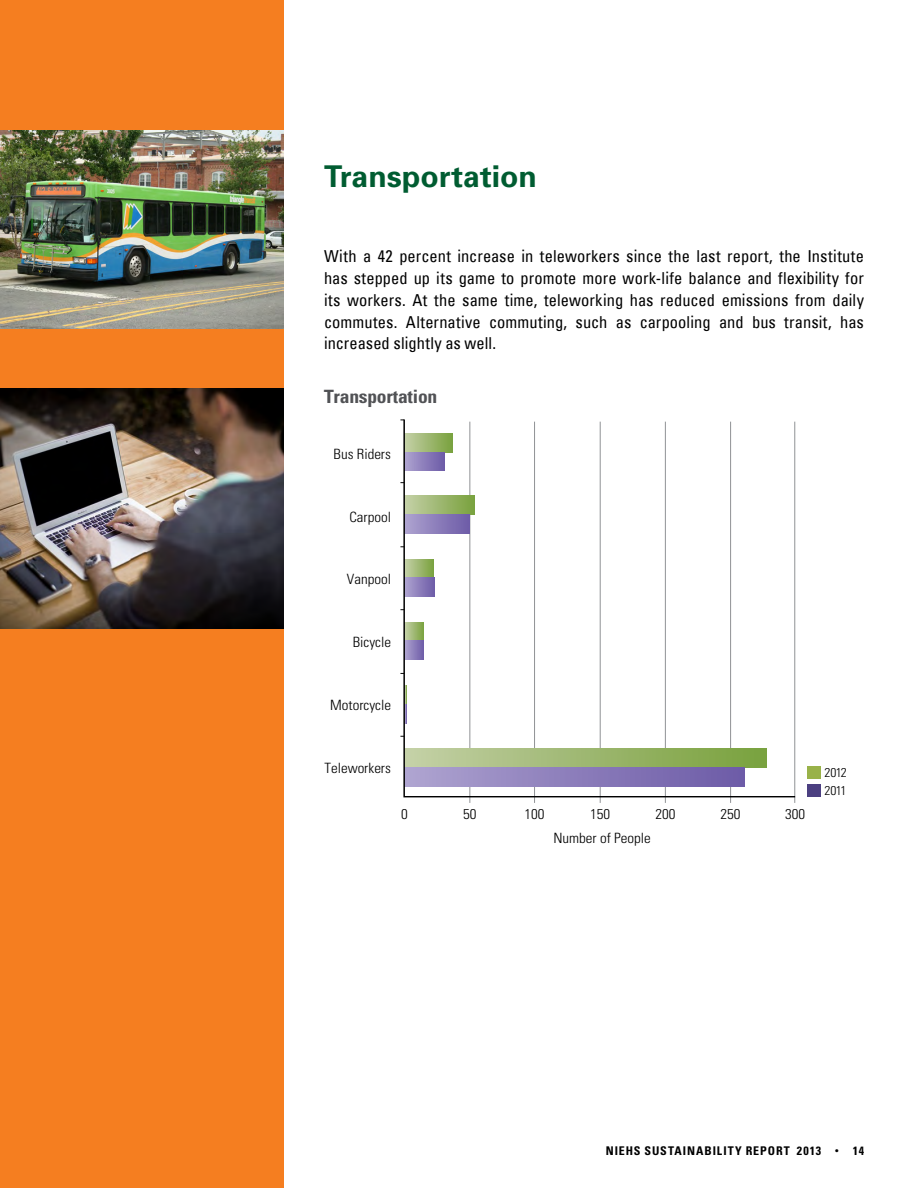
<style>
.page{position:relative;width:918px;height:1188px;background:#fff}
.page>*{position:absolute;margin:0;border:0;box-sizing:border-box;transform-origin:0 0}
.t1{font:700 30px "Univers";color:#005c31}
.t2{font:700 condensed 18.45px "Univers";letter-spacing:-.01em;color:#515255;scale:1.06 1}
.body_text_first{font:condensed 16.5px/21.8px "Univers";letter-spacing:.005em;color:#000;text-align:justify}
.t3{font:300 condensed 14.1px "Univers";color:#000;scale:1.06 1}
.t4{font:300 condensed 12.75px/18.5px "Univers";letter-spacing:-.04em;color:#010101;scale:1.06 1}
.t5{font:700 condensed 12px "Univers LT Std";letter-spacing:.075em;color:#000}
.s1{font-family:"Tw Cen";font-weight:400}
</style>
<div class="page">
<div style="left:0;top:0;width:284px;height:1188px;background:#f57e20"></div>
<hr style="left:534px;top:422px;width:1px;height:381px;background:#939598">
<hr style="left:469px;top:422px;width:1px;height:381px;background:#939598">
<hr style="left:600px;top:422px;width:1px;height:381px;background:#939598">
<hr style="left:665px;top:422px;width:1px;height:381px;background:#939598">
<hr style="left:730px;top:422px;width:1px;height:381px;background:#939598">
<hr style="left:794px;top:422px;width:1px;height:381px;background:#939598">
<svg style="left:403px;top:419px;width:393px;height:379px"></svg>
<div style="left:807px;top:767px;width:14px;height:12px;background:#99b249"></div>
<div style="left:807px;top:784px;width:14px;height:13px;background:#4c4081"></div>
<img style="left:0;top:388px;width:284px;height:240px">
<img style="left:0;top:131px;width:284px;height:198px">
<h1 class="t1" style="left:324px;top:157px;width:214px">Transportation</h1>
<p class="body_text_first" style="left:324px;top:245px;width:542px">With a 42 percent increase in teleworkers since the last report, the Institute has stepped up its game to promote more work-life balance and flexibility for its workers. At the same time, teleworking has reduced emissions from daily commutes. Alternative commuting, such as carpooling and bus transit, has increased slightly as well.</p>
<p class="t2" style="left:324px;top:385px;width:108px">Transportation</p>
<p class="t3" style="left:334px;top:445px;width:56px">Bus Riders</p>
<p class="t3" style="left:349px;top:508px;width:41px">Carpool</p>
<p class="t3" style="left:347px;top:571px;width:43px">Vanpool</p>
<p class="t3" style="left:353px;top:634px;width:38px">Bicycle</p>
<p class="t3" style="left:330px;top:696px;width:59px">Motorcycle</p>
<p class="t3" style="left:324px;top:759px;width:64px">Teleworkers</p>
<p class="t3" style="left:401px;top:806px;width:8px">0</p>
<p class="t3" style="left:463px;top:806px;width:14px">50</p>
<p class="t3" style="left:524px;top:806px;width:20px">100</p>
<p class="t3" style="left:590px;top:806px;width:20px">150</p>
<p class="t3" style="left:655px;top:806px;width:20px">200</p>
<p class="t3" style="left:721px;top:806px;width:20px">250</p>
<p class="t3" style="left:785px;top:806px;width:20px">300</p>
<p class="t3" style="left:553px;top:830px;width:93px">Number of People</p>
<p class="t4" style="left:824px;top:763px;width:23px">2012<br>2011</p>
<p class="t5" style="left:606px;top:1143px;width:260px">NIEHS SUSTAINABILITY REPORT 2013 <span class="s1">•</span> 14</p>
</div>
